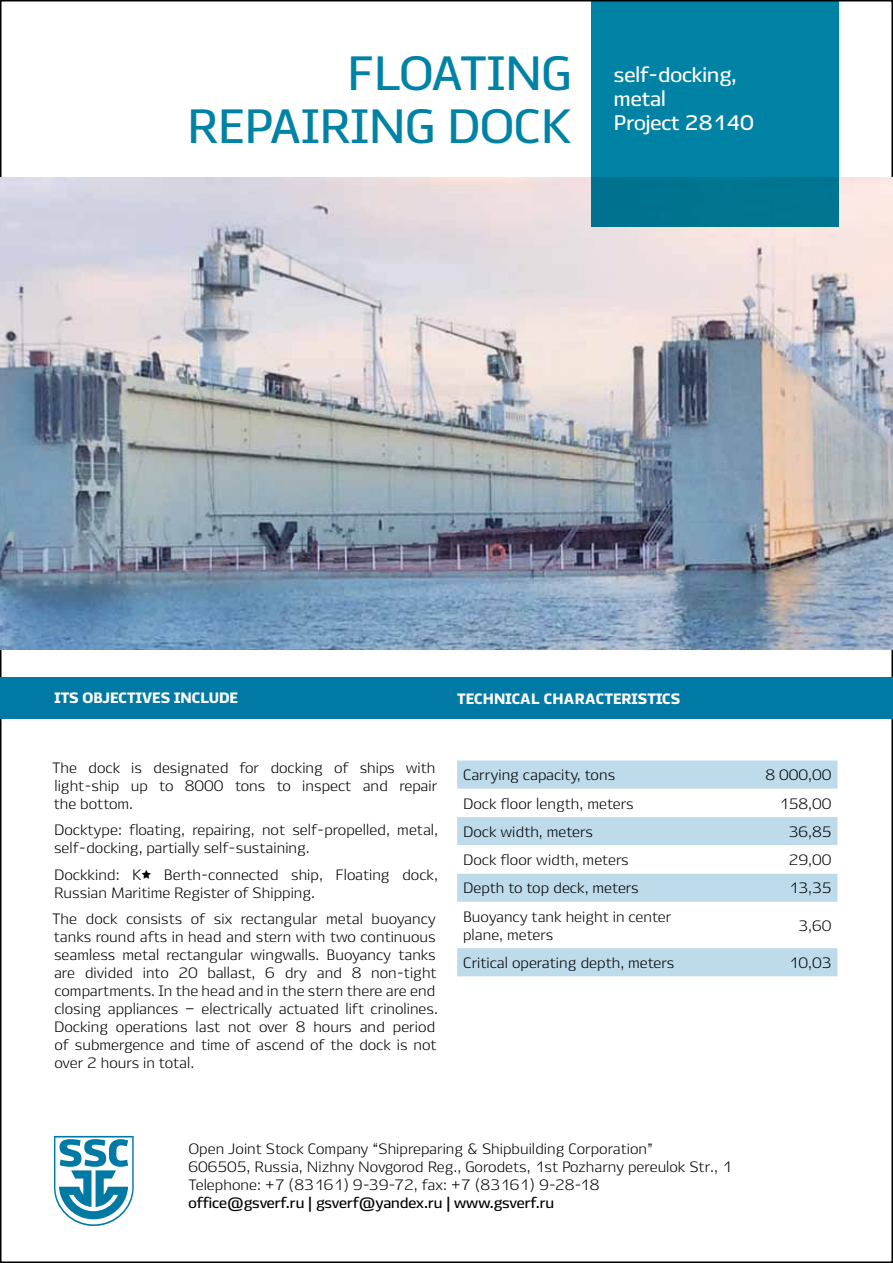
<style>
.page{position:relative;width:893px;height:1263px;background:#fff}
.page>*{position:absolute;margin:0;border:0;box-sizing:border-box;transform-origin:0 0}
.t1{font:700 48px/52.5px "Ekibastuz";color:#0082a5;text-align:right}
.t2{font:700 21px/24px "Ekibastuz";color:#fff}
.t3{font:15px/18px "Ekibastuz";color:#000}
.t4{font:700 15px "Ekibastuz";color:#000}
.t5{font:900 15px "Ekibastuz";color:#fff}
</style>
<div class="page">
<svg style="left:54px;top:1136px;width:80px;height:90px"></svg>
<div style="left:0;top:677px;width:893px;height:41px;background:#007aa4"></div>
<div style="left:457px;top:760px;width:380px;height:216px;background:#bddbea"></div>
<svg style="left:457px;top:789px;width:380px;height:159px"></svg>
<img style="left:0;top:177px;width:893px;height:472px">
<div style="left:591px;top:0;width:248px;height:227px;background:linear-gradient(to bottom,#0086ab,#007896)"></div>
<h1 class="t1" style="left:188px;top:47px;width:385px">FLOATING<br>REPAIRING DOCK</h1>
<h2 class="t2" style="left:614px;top:63px;width:142px">self-docking, metal<br>Project 28140</h2>
<p class="t5" style="left:55px;top:689px;width:185px">ITS OBJECTIVES INCLUDE</p>
<p class="t5" style="left:457px;top:689px;width:225px">TECHNICAL CHARACTERISTICS</p>
<p class="t3" style="left:52px;top:758px;width:387px">The dock is designated for docking of ships with light-ship up to 8000 tons to inspect and repair the bottom.</p>
<p class="t3" style="left:54px;top:821px;width:386px">Docktype: floating, repairing, not self-propelled, metal, self-docking, partially self-sustaining.</p>
<p class="t3" style="left:54px;top:865px;width:386px">Dockkind: К<sup>a</sup> Berth-connected ship, Floating dock,<br>Russian Maritime Register of Shipping.</p>
<p class="t3" style="left:52px;top:910px;width:387px">The dock consists of six rectangular metal buoyancy tanks round afts in head and stern with two continuous seamless metal rectangular wingwalls. Buoyancy tanks are divided into 20 ballast, 6 dry and 8 non-tight compartments. In the head and in the stern there are end closing appliances – electrically actuated lift crinolines.<br>Docking operations last not over 8 hours and period of submergence and time of ascend of the dock is not over 2 hours in total.</p>
<p class="t3" style="left:463px;top:766px;width:154px">Carrying capacity, tons</p>
<p class="t3" style="left:765px;top:766px;width:68px">8 000,00</p>
<p class="t3" style="left:463px;top:794px;width:172px">Dock floor length, meters</p>
<p class="t3" style="left:779px;top:794px;width:54px">158,00</p>
<p class="t3" style="left:463px;top:822px;width:132px">Dock width, meters</p>
<p class="t3" style="left:789px;top:822px;width:44px">36,85</p>
<p class="t3" style="left:463px;top:851px;width:167px">Dock floor width, meters</p>
<p class="t3" style="left:789px;top:851px;width:44px">29,00</p>
<p class="t3" style="left:463px;top:879px;width:177px">Depth to top deck, meters</p>
<p class="t3" style="left:789px;top:879px;width:44px">13,35</p>
<p class="t3" style="left:463px;top:907px;width:210px">Buoyancy tank height in center plane, meters</p>
<p class="t3" style="left:798px;top:916px;width:35px">3,60</p>
<p class="t3" style="left:463px;top:953px;width:213px">Critical operating depth, meters</p>
<p class="t3" style="left:789px;top:953px;width:44px">10,03</p>
<p class="t3" style="left:188px;top:1140px;width:545px">Open Joint Stock Company “Shipreparing &amp; Shipbuilding Corporation”<br>606505, Russia, Nizhny Novgorod Reg., Gorodets, 1st Pozharny pereulok Str., 1<br>Telephone: +7 (83161) 9-39-72, fax: +7 (83161) 9-28-18</p>
<p class="t4" style="left:188px;top:1194px;width:367px">office@gsverf.ru | gsverf@yandex.ru | www.gsverf.ru</p>
</div>
